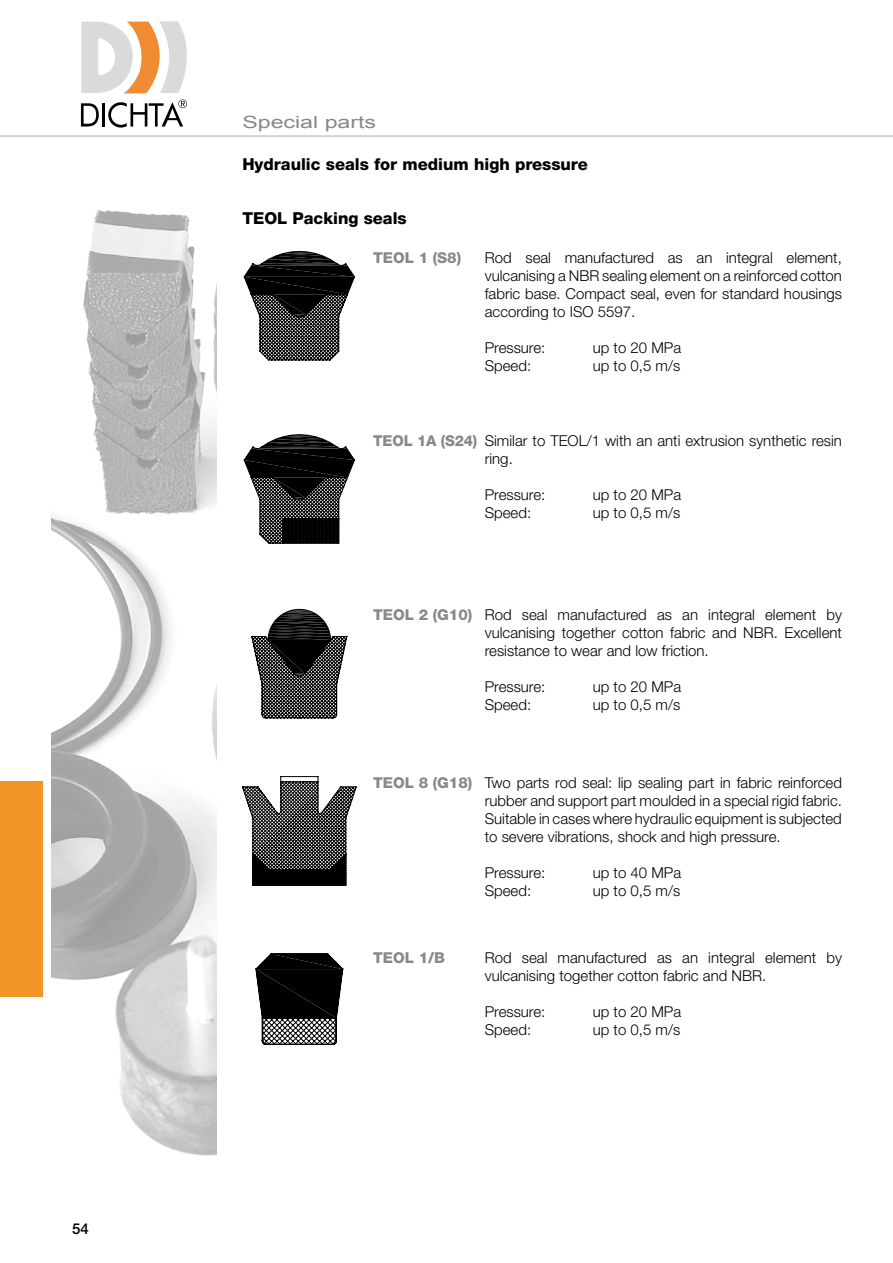
<style>
.page{position:relative;width:893px;height:1263px;background:#fff}
.page>*{position:absolute;margin:0;border:0;box-sizing:border-box;transform-origin:0 0}
.t1{font:16.95px "Arial";color:#87888a;scale:1.37 1}
.t2{font:800 16.5px "Helvetica Neue";color:#000}
.t3{font:300 15px/18px "Helvetica Neue LT Std";color:#000;text-align:justify}
.t4{font:800 15px "Helvetica Neue";color:#87888a}
.t5{font:500 15px "Helvetica Neue";color:#000}
.s1{font-family:"Helvetica Neue";font-weight:800;color:#87888a}
</style>
<div class="page">
<img style="left:51px;top:209px;width:166px;height:947px">
<svg style="left:81px;top:21px;width:106px;height:72px"></svg>
<svg style="left:81px;top:103px;width:18px;height:24px"></svg>
<hr style="left:103px;top:103px;width:2px;height:24px;background:#000">
<svg style="left:108px;top:100px;width:79px;height:28px"></svg>
<div style="left:0;top:781px;width:43px;height:216px;background:#f29527"></div>
<hr style="left:0;top:135px;width:893px;height:2px;background:#c5c6c8">
<svg style="left:244px;top:251px;width:111px;height:109px"></svg>
<svg style="left:244px;top:434px;width:111px;height:109px"></svg>
<svg style="left:252px;top:609px;width:95px;height:109px"></svg>
<svg style="left:242px;top:776px;width:114px;height:109px"></svg>
<svg style="left:256px;top:953px;width:87px;height:92px;background:#383838"></svg>
<p class="t5" style="left:72px;top:1219px;width:18px">54</p>
<p class="t1" style="left:242px;top:111px;width:99px">Special parts</p>
<p class="t2" style="left:242px;top:154px;width:347px">Hydraulic seals for medium high pressure</p>
<p class="t2" style="left:242px;top:209px;width:166px">TEOL Packing seals</p>
<p class="t4" style="left:373px;top:249px;width:90px">TEOL 1 (S8)</p>
<p class="t3" style="left:485px;top:248px;width:359px">Rod seal manufactured as an integral element, vulcanising a NBR sealing element on a reinforced cotton fabric base. Compact seal, even for standard housings according to ISO 5597.</p>
<p class="t3" style="left:485px;top:338px;width:62px">Pressure:</p>
<p class="t3" style="left:593px;top:338px;width:90px">up to 20 MPa</p>
<p class="t3" style="left:485px;top:356px;width:48px">Speed:</p>
<p class="t3" style="left:593px;top:356px;width:89px">up to 0,5 m/s</p>
<p class="t3" style="left:485px;top:431px;width:359px;text-indent:-112px"><span class="s1">TEOL 1A (S24)</span> Similar to TEOL/1 with an anti extrusion synthetic resin ring.</p>
<p class="t3" style="left:485px;top:485px;width:62px">Pressure:</p>
<p class="t3" style="left:593px;top:485px;width:90px">up to 20 MPa</p>
<p class="t3" style="left:485px;top:503px;width:48px">Speed:</p>
<p class="t3" style="left:593px;top:503px;width:89px">up to 0,5 m/s</p>
<p class="t3" style="left:485px;top:605px;width:359px;text-indent:-112px"><span class="s1">TEOL 2 (G10)</span> Rod seal manufactured as an integral element by vulcanising together cotton fabric and NBR. Excellent resistance to wear and low friction.</p>
<p class="t3" style="left:485px;top:677px;width:62px">Pressure:</p>
<p class="t3" style="left:593px;top:677px;width:90px">up to 20 MPa</p>
<p class="t3" style="left:485px;top:695px;width:48px">Speed:</p>
<p class="t3" style="left:593px;top:695px;width:89px">up to 0,5 m/s</p>
<p class="t3" style="left:485px;top:773px;width:359px;text-indent:-112px"><span class="s1">TEOL 8 (G18)</span> Two parts rod seal: lip sealing part in fabric reinforced rubber and support part moulded in a special rigid fabric.<br>Suitable in cases where hydraulic equipment is subjected to severe vibrations, shock and high pressure.</p>
<p class="t3" style="left:485px;top:863px;width:62px">Pressure:</p>
<p class="t3" style="left:593px;top:863px;width:90px">up to 40 MPa</p>
<p class="t3" style="left:485px;top:881px;width:48px">Speed:</p>
<p class="t3" style="left:593px;top:881px;width:89px">up to 0,5 m/s</p>
<p class="t4" style="left:373px;top:949px;width:73px">TEOL 1/B</p>
<p class="t3" style="left:485px;top:948px;width:359px">Rod seal manufactured as an integral element by vulcanising together cotton fabric and NBR.</p>
<p class="t3" style="left:485px;top:1002px;width:62px">Pressure:</p>
<p class="t3" style="left:593px;top:1002px;width:90px">up to 20 MPa</p>
<p class="t3" style="left:485px;top:1020px;width:48px">Speed:</p>
<p class="t3" style="left:593px;top:1020px;width:89px">up to 0,5 m/s</p>
</div>
